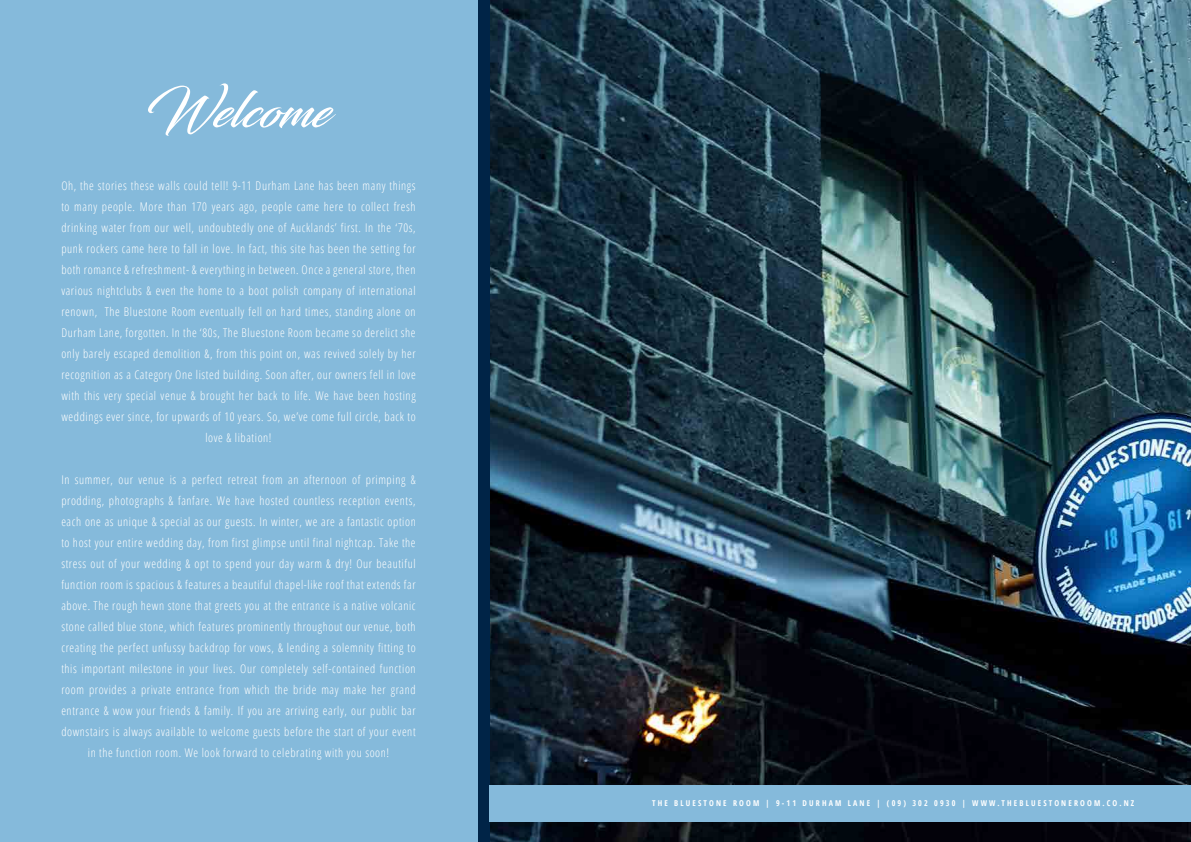
<style>
.page{position:relative;width:1191px;height:842px;background:#fff}
.page>*{position:absolute;margin:0;border:0;box-sizing:border-box;transform-origin:0 0}
.t1{font:50px "Blacksword";color:#fff}
.t2{font:300 condensed 12px/21px "Open Sans";letter-spacing:.05em;color:#fff;text-align:center}
.t3{font:700 condensed 8px "Open Sans";letter-spacing:.27em;color:#fff}
</style>
<div class="page">
<img style="left:489px;top:0;width:702px;height:842px">
<div style="left:477px;top:0;width:12px;height:842px;background:#002447"></div>
<div style="left:489px;top:785px;width:702px;height:36px;background:#85badb"></div>
<div style="left:0;top:0;width:477px;height:842px;background:#85badb"></div>
<p class="t1" style="left:147px;top:81px;width:185px">Welcome</p>
<p class="t2" style="left:61px;top:175px;width:356px">Oh, the stories these walls could tell! 9-11 Durham Lane has been many things to many people. More than 170 years ago, people came here to collect fresh drinking water from our well, undoubtedly one of Aucklands’ first. In the ‘70s, punk rockers came here to fall in love. In fact, this site has been the setting for both romance &amp; refreshment- &amp; everything in between. Once a general store, then various nightclubs &amp; even the home to a boot polish company of international renown, The Bluestone Room eventually fell on hard times, standing alone on Durham Lane, forgotten. In the ‘80s, The Bluestone Room became so derelict she only barely escaped demolition &amp;, from this point on, was revived solely by her recognition as a Category One listed building. Soon after, our owners fell in love with this very special venue &amp; brought her back to life. We have been hosting weddings ever since, for upwards of 10 years. So, we’ve come full circle, back to love &amp; libation!</p>
<p class="t2" style="left:61px;top:469px;width:356px">In summer, our venue is a perfect retreat from an afternoon of primping &amp; prodding, photographs &amp; fanfare. We have hosted countless reception events, each one as unique &amp; special as our guests. In winter, we are a fantastic option to host your entire wedding day, from first glimpse until final nightcap. Take the stress out of your wedding &amp; opt to spend your day warm &amp; dry! Our beautiful function room is spacious &amp; features a beautiful chapel-like roof that extends far above. The rough hewn stone that greets you at the entrance is a native volcanic stone called blue stone, which features prominently throughout our venue, both creating the perfect unfussy backdrop for vows, &amp; lending a solemnity fitting to this important milestone in your lives. Our completely self-contained function room provides a private entrance from which the bride may make her grand entrance &amp; wow your friends &amp; family. If you are arriving early, our public bar downstairs is always available to welcome guests before the start of your event in the function room. We look forward to celebrating with you soon!</p>
<p class="t3" style="left:652px;top:798px;width:483px">THE BLUESTONE ROOM | 9-11 DURHAM LANE | (09) 302 0930 | WWW.THEBLUESTONEROOM.CO.NZ</p>
</div>
